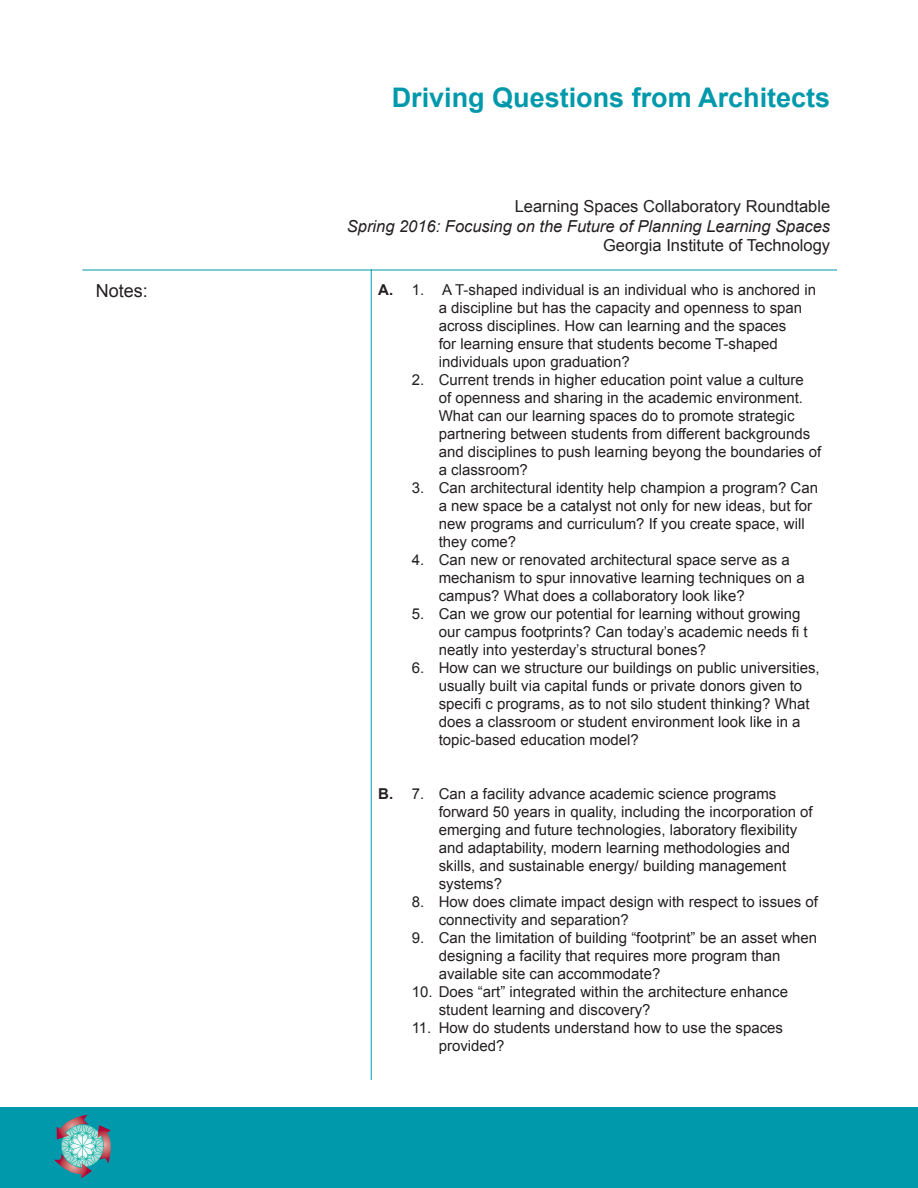
<style>
.page{position:relative;width:918px;height:1188px;background:#fff}
.page>*{position:absolute;margin:0;border:0;box-sizing:border-box;transform-origin:0 0}
.t1{font:700 27px "Arial";color:#0099ab}
.t2{font:18px "Arial";color:#231f20}
.t3{font:16.5px "Arial";color:#231f20}
.t4{font:italic 16.5px "Arial";color:#231f20}
.Number_Bullets{font:15px/18px "Arial";color:#231f20}
.Text{font:700 15px "Arial";color:#231f20}
</style>
<div class="page">
<div style="left:0;top:1107px;width:918px;height:81px;background:#0099ab"></div>
<svg style="left:54px;top:1115px;width:57px;height:63px"></svg>
<hr style="left:82px;top:270px;width:755px;height:1px;background:#0099ab">
<hr style="left:371px;top:269px;width:1px;height:811px;background:#0099ab">
<p class="t1" style="left:392px;top:80px;width:440px">Driving Questions from Architects</p>
<p class="t3" style="left:515px;top:195px;width:317px">Learning Spaces Collaboratory Roundtable</p>
<p class="t4" style="left:347px;top:215px;width:485px">Spring 2016: Focusing on the Future of Planning Learning Spaces</p>
<p class="t3" style="left:603px;top:235px;width:229px">Georgia Institute of Technology</p>
<p class="t2" style="left:96px;top:278px;width:54px">Notes:</p>
<p class="Number_Bullets" style="left:439px;top:281px;width:379px;text-indent:-27px">1. A T-shaped individual is an individual who is anchored in a discipline but has the capacity and openness to span across disciplines. How can learning and the spaces<br>for learning ensure that students become T-shaped individuals upon graduation?</p>
<p class="Number_Bullets" style="left:439px;top:371px;width:384px;text-indent:-27px">2. Current trends in higher education point value a culture<br>of openness and sharing in the academic environment.<br>What can our learning spaces do to promote strategic partnering between students from different backgrounds and disciplines to push learning beyong the boundaries of a classroom?</p>
<p class="Number_Bullets" style="left:439px;top:479px;width:381px;text-indent:-27px">3. Can architectural identity help champion a program? Can a new space be a catalyst not only for new ideas, but for new programs and curriculum? If you create space, will they come?</p>
<p class="Number_Bullets" style="left:439px;top:551px;width:367px;text-indent:-27px">4. Can new or renovated architectural space serve as a mechanism to spur innovative learning techniques on a campus? What does a collaboratory look like?</p>
<p class="Number_Bullets" style="left:439px;top:605px;width:371px;text-indent:-27px">5. Can we grow our potential for learning without growing our campus footprints? Can today’s academic needs fi t neatly into yesterday’s structural bones?</p>
<p class="Number_Bullets" style="left:439px;top:659px;width:382px;text-indent:-27px">6. How can we structure our buildings on public universities, usually built via capital funds or private donors given to specifi c programs, as to not silo student thinking? What does a classroom or student environment look like in a topic-based education model?</p>
<p class="Text" style="left:378px;top:280px;width:16px">A.</p>
<p class="Text" style="left:378px;top:784px;width:16px">B.</p>
<p class="Number_Bullets" style="left:439px;top:785px;width:376px;text-indent:-27px">7. Can a facility advance academic science programs forward 50 years in quality, including the incorporation of emerging and future technologies, laboratory flexibility and adaptability, modern learning methodologies and skills, and sustainable energy/ building management systems?</p>
<p class="Number_Bullets" style="left:439px;top:893px;width:381px;text-indent:-27px">8. How does climate impact design with respect to issues of connectivity and separation?</p>
<p class="Number_Bullets" style="left:439px;top:929px;width:380px;text-indent:-27px">9. Can the limitation of building “footprint” be an asset when designing a facility that requires more program than available site can accommodate?</p>
<p class="Number_Bullets" style="left:439px;top:983px;width:351px;text-indent:-27px">10. Does “art” integrated within the architecture enhance student learning and discovery?</p>
<p class="Number_Bullets" style="left:439px;top:1019px;width:346px;text-indent:-27px">11. How do students understand how to use the spaces provided?</p>
</div>
